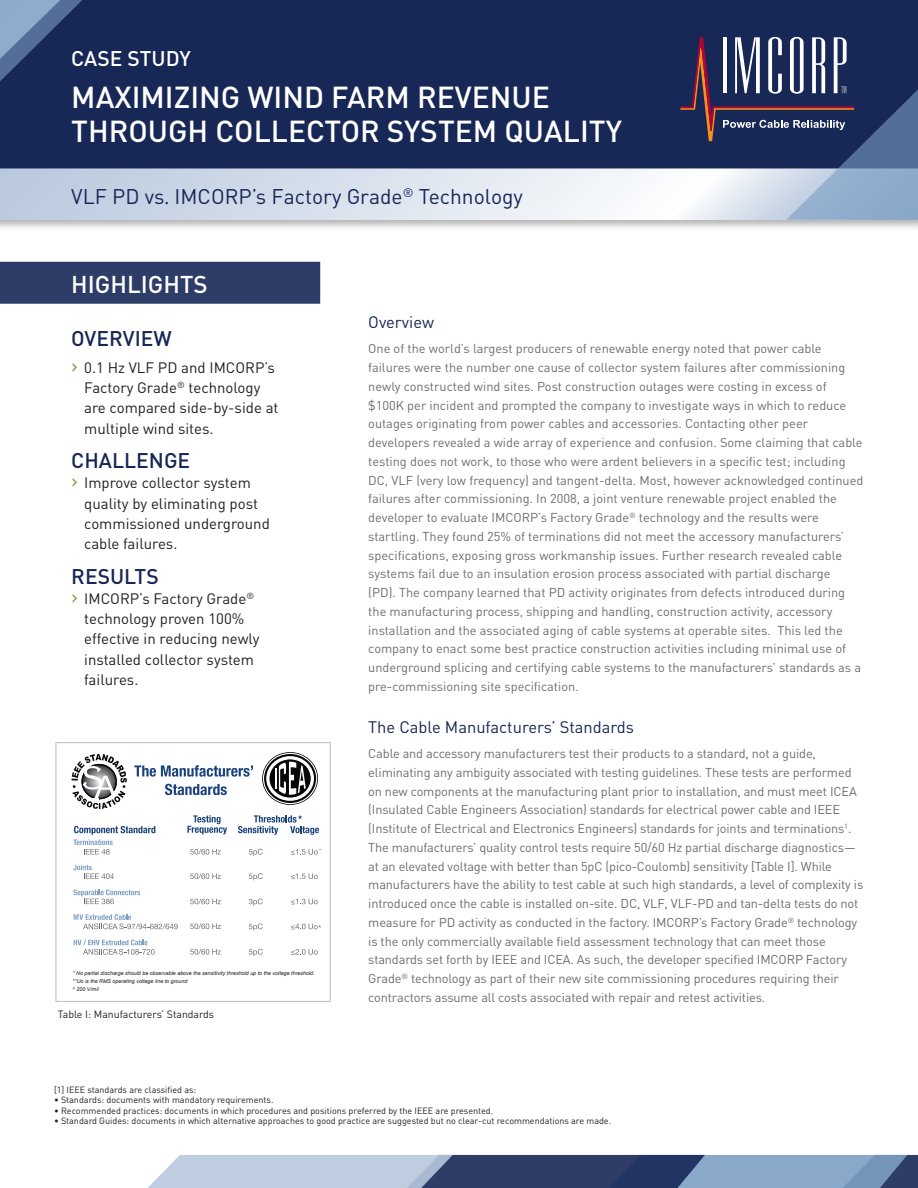
<style>
.page{position:relative;width:918px;height:1188px;background:#fff}
.page>*{position:absolute;margin:0;border:0;box-sizing:border-box;transform-origin:0 0}
.Large_Subheads{font:500 30px/34.5px "DIN";color:#fff}
.Large_Subheads-2{font:500 24px "DIN";color:#fff}
.Subhead_A{font:21px "DIN";color:#172756}
.bullets{font:500 21px "DIN";color:#172756}
.Large_Subheads-3{font:500 21px "DIN";color:#fff}
.Large_Subheads-4{font:500 21px "DIN";color:#172756}
.Subhead_A-2{font:16.5px "DIN";color:#172756}
.bullets-2{font:15px/20.2px "DIN";color:#231f20}
.Body_Copy{font:12.75px/18.8px "DIN";letter-spacing:-.01em;color:#6c6d70}
.Body_Copy-2{font:10.5px "DIN";color:#231f20}
.Body_Copy-3{font:9px "DIN";color:#231f20}
.t1{font:italic 5.4px/7.6px "Arial";color:#231f20}
.s1{font-family:"Minion Pro"}
.s2{font-size:21px;color:#799b3d}
</style>
<div class="page">
<div style="left:0;top:0;width:918px;height:232px;background:#231f20;opacity:.35"></div>
<svg style="left:0;top:168px;width:680px;height:52px"></svg>
<div style="left:96px;top:0;width:584px;height:168px;background:#172756"></div>
<svg style="left:0;top:0;width:96px;height:187px"></svg>
<svg style="left:680px;top:0;width:238px;height:220px"></svg>
<svg style="left:55px;top:742px;width:276px;height:260px"></svg>
<svg style="left:134px;top:765px;width:119px;height:12px"></svg>
<svg style="left:165px;top:784px;width:62px;height:11px"></svg>
<svg style="left:73px;top:826px;width:82px;height:29px"></svg>
<svg style="left:190px;top:849px;width:31px;height:6px"></svg>
<svg style="left:249px;top:849px;width:14px;height:7px"></svg>
<svg style="left:291px;top:873px;width:27px;height:6px"></svg>
<svg style="left:291px;top:899px;width:27px;height:5px"></svg>
<svg style="left:291px;top:924px;width:30px;height:5px"></svg>
<svg style="left:291px;top:949px;width:27px;height:6px"></svg>
<svg style="left:249px;top:873px;width:14px;height:7px"></svg>
<svg style="left:249px;top:924px;width:14px;height:7px"></svg>
<svg style="left:249px;top:949px;width:14px;height:7px"></svg>
<svg style="left:249px;top:899px;width:14px;height:7px"></svg>
<svg style="left:190px;top:873px;width:31px;height:6px"></svg>
<svg style="left:190px;top:899px;width:31px;height:5px"></svg>
<svg style="left:190px;top:923px;width:31px;height:6px"></svg>
<svg style="left:190px;top:949px;width:31px;height:6px"></svg>
<svg style="left:73px;top:865px;width:41px;height:14px"></svg>
<svg style="left:73px;top:890px;width:67px;height:14px"></svg>
<svg style="left:74px;top:914px;width:104px;height:15px"></svg>
<svg style="left:74px;top:940px;width:81px;height:15px"></svg>
<svg style="left:187px;top:815px;width:40px;height:19px"></svg>
<svg style="left:238px;top:815px;width:81px;height:20px"></svg>
<svg style="left:262px;top:752px;width:56px;height:53px"></svg>
<svg style="left:72px;top:754px;width:55px;height:55px"></svg>
<svg style="left:291px;top:849px;width:30px;height:6px"></svg>
<div style="left:0;top:262px;width:320px;height:42px;background:#2e3d67"></div>
<svg style="left:148px;top:1155px;width:770px;height:33px"></svg>
<p class="Large_Subheads-3" style="left:71px;top:45px;width:121px">CASE STUDY</p>
<p class="Large_Subheads" style="left:71px;top:78px;width:552px">MAXIMIZING WIND FARM REVENUE<br>THROUGH COLLECTOR SYSTEM QUALITY</p>
<p class="Subhead_A" style="left:71px;top:183px;width:453px">VLF PD vs<span class="s1">.</span> IMCORP’s Factory Grade<sup>®</sup> Technology</p>
<p class="Large_Subheads-2" style="left:71px;top:269px;width:138px">HIGHLIGHTS</p>
<p class="Large_Subheads-4" style="left:71px;top:325px;width:102px">OVERVIEW</p>
<p class="bullets-2" style="left:84px;top:357px;width:196px;text-indent:-13px"><span class="s2">›</span> 0.1 Hz VLF PD and IMCORP’s<br>Factory Grade<sup>®</sup> technology are compared side-by-side at multiple wind sites.</p>
<p class="bullets" style="left:71px;top:447px;width:121px">CHALLENGE</p>
<p class="bullets-2" style="left:84px;top:473px;width:187px;text-indent:-13px"><span class="s2">›</span> Improve collector system quality by eliminating post commissioned underground cable failures.</p>
<p class="bullets" style="left:71px;top:563px;width:89px">RESULTS</p>
<p class="bullets-2" style="left:84px;top:588px;width:177px;text-indent:-13px"><span class="s2">›</span> IMCORP’s Factory Grade<sup>® </sup>technology proven 100% effective in reducing newly installed collector system failures.</p>
<p class="t1" style="left:73px;top:969px;width:243px">* No partial discharge should be observable above the sensitivity threshold up to the voltage threshold.</p>
<p class="Body_Copy-2" style="left:58px;top:1008px;width:158px">Table I: Manufacturers’ Standards</p>
<p class="t1" style="left:73px;top:978px;width:116px">**Uo is the RMS operating voltage line to ground ^ 200 V/mil</p>
<p class="Subhead_A-2" style="left:368px;top:312px;width:67px">Overview</p>
<p class="Body_Copy" style="left:368px;top:339px;width:497px">One of the world’s largest producers of renewable energy noted that power cable failures were the number one cause of collector system failures after commissioning newly constructed wind sites. Post construction outages were costing in excess of $100K per incident and prompted the company to investigate ways in which to reduce outages originating from power cables and accessories. Contacting other peer developers revealed a wide array of experience and confusion. Some claiming that cable testing does not work, to those who were ardent believers in a specific test; including DC, VLF (very low frequency) and tangent-delta. Most, however acknowledged continued failures after commissioning. In 2008, a joint venture renewable project enabled the developer to evaluate IMCORP’s Factory Grade<sup>®</sup> technology and the results were startling. They found 25% of terminations did not meet the accessory manufacturers’ specifications, exposing gross workmanship issues. Further research revealed cable systems fail due to an insulation erosion process associated with partial discharge<br>(PD). The company learned that PD activity originates from defects introduced during the manufacturing process, shipping and handling, construction activity, accessory installation and the associated aging of cable systems at operable sites. This led the company to enact some best practice construction activities including minimal use of underground splicing and certifying cable systems to the manufacturers’ standards as a pre-commissioning site specification.</p>
<p class="Subhead_A-2" style="left:368px;top:716px;width:267px">The Cable Manufacturers’ Standards</p>
<p class="Body_Copy" style="left:368px;top:744px;width:497px">Cable and accessory manufacturers test their products to a standard, not a guide, eliminating any ambiguity associated with testing guidelines. These tests are performed on new components at the manufacturing plant prior to installation, and must meet ICEA (Insulated Cable Engineers Association) standards for electrical power cable and IEEE (Institute of Electrical and Electronics Engineers) standards for joints and terminations<sup>1</sup>.<br>The manufacturers’ quality control tests require 50/60 Hz partial discharge diagnostics— at an elevated voltage with better than 5pC (pico-Coulomb) sensitivity [Table I]. While manufacturers have the ability to test cable at such high standards, a level of complexity is introduced once the cable is installed on-site. DC, VLF, VLF-PD and tan-delta tests do not measure for PD activity as conducted in the factory. IMCORP’s Factory Grade<sup>®</sup> technology is the only commercially available field assessment technology that can meet those standards set forth by IEEE and ICEA. As such, the developer specified IMCORP Factory Grade<sup>®</sup> technology as part of their new site commissioning procedures requiring their contractors assume all costs associated with repair and retest activities.</p>
<p class="Body_Copy-3" style="left:54px;top:1084px;width:144px">[1] IEEE standards are classified as:</p>
<p class="Body_Copy-3" style="left:54px;top:1094px;width:221px">• Standards: documents with mandatory requirements.</p>
<p class="Body_Copy-3" style="left:54px;top:1105px;width:441px">• Recommended practices: documents in which procedures and positions preferred by the IEEE are presented.</p>
<p class="Body_Copy-3" style="left:54px;top:1115px;width:559px">• Standard Guides: documents in which alternative approaches to good practice are suggested but no clear-cut recommendations are made.</p>
</div>
